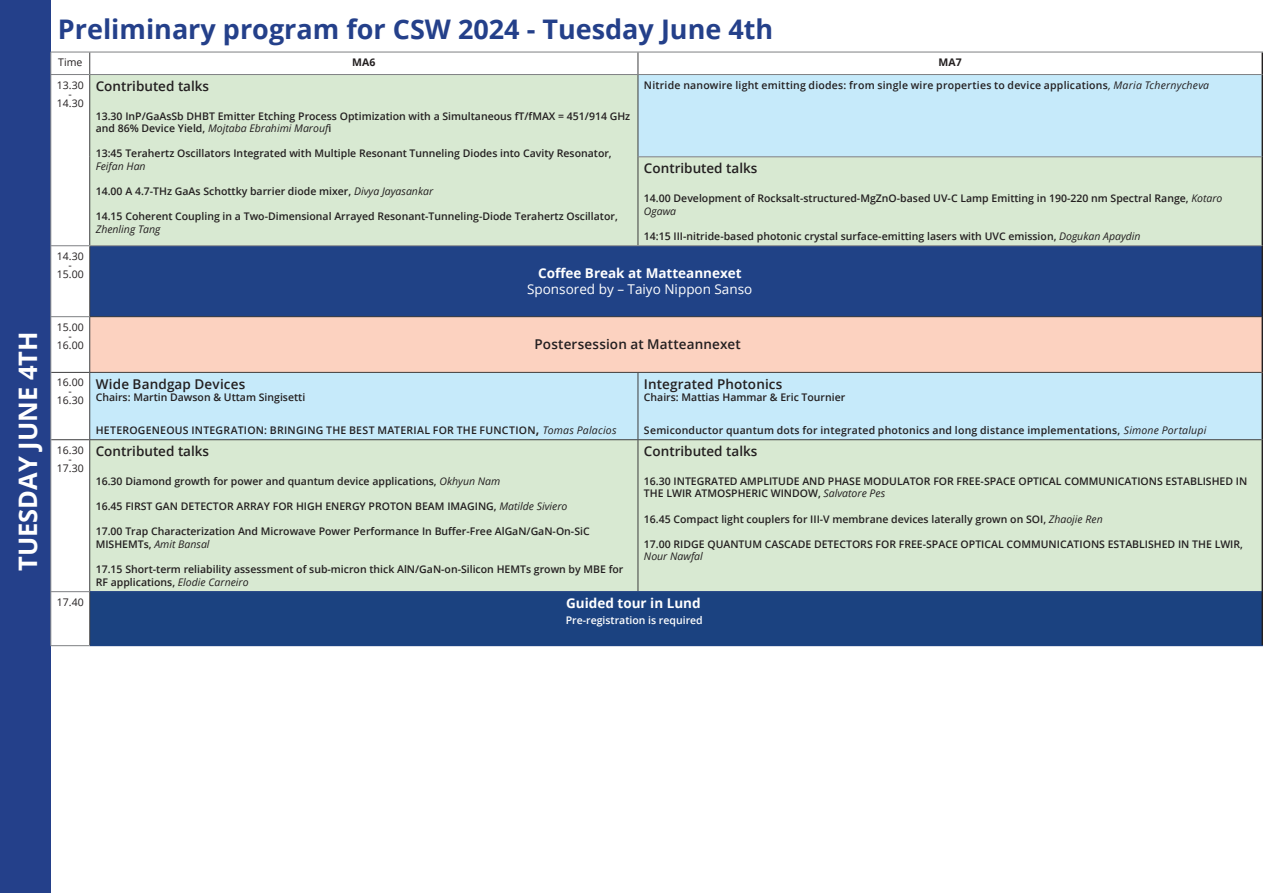
<style>
.page{position:relative;width:1263px;height:893px;background:#fff}
.page>*{position:absolute;margin:0;border:0;box-sizing:border-box;transform-origin:0 0}
.t1{font:700 27px "Open Sans";color:#24408a}
.t2{font:700 25.5px "Open Sans";color:#fff}
.Storrubrik{font:600 13.5px "Open Sans";color:#231f20}
.Föreläsare{font:600 13.5px "Open Sans";letter-spacing:.01em;color:#231f20}
.text_i_program{font:13.5px/16.2px "Open Sans";color:#fff;text-align:center}
.text_i_program-2{font:700 13.5px "Open Sans";color:#fff}
.Storrubrik-2{font:600 10.5px/12.6px "Open Sans";color:#231f20}
.Föreläsare-2{font:600 10.5px "Open Sans";letter-spacing:.02em;color:#231f20}
.Föreläsare-3{font:600 10.5px "Open Sans";color:#231f20}
.text_i_program-3{font:10.5px/9px "Open Sans";color:#231f20;text-align:center}
.text_i_program-4{font:600 10.5px "Open Sans";color:#fff}
.text_i_program-5{font:700 10.5px "Open Sans";color:#231f20}
.s1{font-weight:400;font-style:italic}
.s2{font-weight:700}
.s3{font-size:13.5px}
</style>
<div class="page">
<div style="left:0;top:0;width:50px;height:893px;background:#24408a"></div>
<div style="left:90px;top:440px;width:1171px;height:151px;background:#d8e9d2"></div>
<svg style="left:90px;top:75px;width:1171px;height:364px;background:#cfe9e4"></svg>
<div style="left:90px;top:246px;width:1172px;height:71px;background:#204286"></div>
<div style="left:90px;top:317px;width:1172px;height:55px;background:#fcd2c0"></div>
<div style="left:90px;top:592px;width:1172px;height:54px;background:#1b4280"></div>
<svg style="left:89px;top:53px;width:1px;height:21px"></svg>
<svg style="left:638px;top:53px;width:1px;height:21px"></svg>
<hr style="left:89px;top:75px;width:1px;height:82px;background:#3e3e3f">
<hr style="left:638px;top:75px;width:1px;height:82px;background:#3e3e3f">
<hr style="left:89px;top:157px;width:1px;height:88px;background:#3e3e3f">
<hr style="left:638px;top:157px;width:1px;height:88px;background:#3e3e3f">
<hr style="left:89px;top:246px;width:1px;height:70px;background:#3e3e3f">
<hr style="left:89px;top:317px;width:1px;height:55px;background:#3e3e3f">
<hr style="left:51px;top:372px;width:39px;height:1px;background:#3e3e3f">
<hr style="left:90px;top:372px;width:548px;height:1px;background:#3e3e3f">
<hr style="left:89px;top:373px;width:1px;height:66px;background:#3e3e3f">
<hr style="left:638px;top:372px;width:623px;height:1px;background:#3e3e3f">
<hr style="left:638px;top:373px;width:1px;height:66px;background:#3e3e3f">
<hr style="left:51px;top:439px;width:39px;height:1px;background:#3e3e3f">
<hr style="left:90px;top:439px;width:548px;height:1px;background:#3e3e3f">
<hr style="left:89px;top:440px;width:1px;height:152px;background:#3e3e3f">
<hr style="left:638px;top:439px;width:623px;height:1px;background:#3e3e3f">
<hr style="left:638px;top:440px;width:1px;height:151px;background:#3e3e3f">
<hr style="left:89px;top:592px;width:1px;height:53px;background:#3e3e3f">
<hr style="left:1261px;top:52px;width:2px;height:23px;background:#231f20">
<hr style="left:1261px;top:75px;width:2px;height:82px;background:#231f20">
<hr style="left:1261px;top:157px;width:2px;height:89px;background:#231f20">
<hr style="left:1261px;top:246px;width:2px;height:71px;background:#231f20">
<hr style="left:1261px;top:317px;width:2px;height:55px;background:#231f20">
<hr style="left:1261px;top:372px;width:2px;height:68px;background:#231f20">
<hr style="left:1261px;top:440px;width:2px;height:152px;background:#231f20">
<hr style="left:1261px;top:592px;width:2px;height:53px;background:#231f20">
<hr style="left:89px;top:316px;width:549px;height:1px;background:#3e3e3f">
<hr style="left:638px;top:316px;width:623px;height:1px;background:#3e3e3f">
<hr style="left:90px;top:591px;width:548px;height:1px;background:#314f8b">
<hr style="left:638px;top:591px;width:623px;height:1px;background:#314f8b">
<hr style="left:638px;top:645px;width:625px;height:1px;background:#1c4283">
<hr style="left:50px;top:52px;width:40px;height:1px;background:#7e8083">
<svg style="left:50px;top:52px;width:1px;height:22px"></svg>
<hr style="left:90px;top:52px;width:548px;height:1px;background:#7e8083">
<hr style="left:638px;top:52px;width:625px;height:1px;background:#7e8083">
<hr style="left:50px;top:74px;width:40px;height:1px;background:#7e8083">
<hr style="left:50px;top:75px;width:1px;height:82px;background:#7e8083">
<hr style="left:90px;top:74px;width:548px;height:1px;background:#7e8083">
<hr style="left:638px;top:74px;width:623px;height:1px;background:#7e8083">
<hr style="left:50px;top:157px;width:1px;height:88px;background:#7e8083">
<hr style="left:638px;top:156px;width:623px;height:1px;background:#7e8083">
<hr style="left:50px;top:245px;width:40px;height:1px;background:#7e8083">
<hr style="left:50px;top:246px;width:1px;height:70px;background:#7e8083">
<hr style="left:90px;top:245px;width:548px;height:1px;background:#7e8083">
<hr style="left:638px;top:245px;width:623px;height:1px;background:#7e8083">
<hr style="left:50px;top:316px;width:39px;height:1px;background:#7e8083">
<hr style="left:50px;top:317px;width:1px;height:55px;background:#7e8083">
<hr style="left:50px;top:372px;width:1px;height:68px;background:#7e8083">
<hr style="left:50px;top:440px;width:1px;height:151px;background:#7e8083">
<hr style="left:50px;top:591px;width:39px;height:1px;background:#7e8083">
<hr style="left:50px;top:592px;width:1px;height:53px;background:#7e8083">
<hr style="left:50px;top:645px;width:40px;height:1px;background:#7e8083">
<p class="t2" style="left:10px;top:571px;width:241px;rotate:-90deg">TUESDAY JUNE 4TH</p>
<p class="t1" style="left:58px;top:10px;width:717px">Preliminary program for CSW 2024 - Tuesday June 4th</p>
<p class="text_i_program-3" style="left:58px;top:57px;width:26px">Time</p>
<p class="text_i_program-5" style="left:352px;top:55px;width:25px">MA6</p>
<p class="text_i_program-5" style="left:938px;top:55px;width:25px">MA7</p>
<p class="text_i_program-3" style="left:57px;top:80px;width:28px">13.30 -<br>14.30</p>
<p class="Storrubrik" style="left:96px;top:77px;width:115px">Contributed talks</p>
<p class="Storrubrik-2" style="left:96px;top:109px;width:536px">13.30 InP/GaAsSb DHBT Emitter Etching Process Optimization with a Simultaneous fT/fMAX = 451/914 GHz and 86% Device Yield, <span class="s1">Mojtaba Ebrahimi Marouf</span>i</p>
<p class="Storrubrik-2" style="left:96px;top:147px;width:517px">13:45 Terahertz Oscillators Integrated with Multiple Resonant Tunneling Diodes into Cavity Resonator,<br><span class="s1">Feifan Han</span></p>
<p class="Storrubrik-2" style="left:96px;top:185px;width:339px">14.00 A 4.7-THz GaAs Schottky barrier diode mixer, <span class="s1">Divya Jayasankar</span></p>
<p class="Storrubrik-2" style="left:96px;top:210px;width:523px">14.15 Coherent Coupling in a Two-Dimensional Arrayed Resonant-Tunneling-Diode Terahertz Oscillator,<br><span class="s1">Zhenling Tang</span></p>
<p class="Föreläsare-2" style="left:644px;top:78px;width:567px">Nitride nanowire light emitting diodes: from single wire properties to device applications<span class="s1">, Maria Tchernycheva</span></p>
<p class="Storrubrik" style="left:644px;top:159px;width:115px">Contributed talks</p>
<p class="Storrubrik-2" style="left:644px;top:192px;width:580px">14.00 Development of Rocksalt-structured-MgZnO-based UV-C Lamp Emitting in 190-220 nm Spectral Range, <span class="s1">Kotaro<br>Ogawa</span></p>
<p class="Storrubrik-2" style="left:644px;top:229px;width:498px">14:15 III-nitride-based photonic crystal surface-emitting lasers with UVC emission, <span class="s1">Dogukan Apaydin</span></p>
<p class="text_i_program-3" style="left:57px;top:251px;width:28px">14.30</p>
<p class="text_i_program-3" style="left:69px;top:260px;width:5px">-</p>
<p class="text_i_program-3" style="left:57px;top:269px;width:28px">15.00</p>
<p class="text_i_program" style="left:527px;top:265px;width:227px"><span class="s2">Coffee Break at Matteannexet<br></span>Sponsored by – Taiyo Nippon Sanso</p>
<p class="text_i_program-3" style="left:57px;top:322px;width:28px">15.00</p>
<p class="text_i_program-3" style="left:69px;top:331px;width:5px">-</p>
<p class="text_i_program-3" style="left:57px;top:340px;width:28px">16.00</p>
<p class="Föreläsare" style="left:534px;top:335px;width:208px">Postersession at Matteannexet</p>
<p class="text_i_program-3" style="left:57px;top:378px;width:28px">16.00 -</p>
<p class="text_i_program-3" style="left:57px;top:396px;width:28px">16.30</p>
<p class="Föreläsare" style="left:96px;top:375px;width:151px">Wide Bandgap Devices</p>
<p class="Föreläsare-3" style="left:96px;top:390px;width:211px">Chairs: Martin Dawson &amp; Uttam Singisetti</p>
<p class="Föreläsare-2" style="left:96px;top:423px;width:522px">HETEROGENEOUS INTEGRATION: BRINGING THE BEST MATERIAL FOR THE FUNCTION<span class="s3">,</span> <span class="s1">Tomas Palacios</span></p>
<p class="Föreläsare" style="left:644px;top:375px;width:140px">Integrated Photonics</p>
<p class="Föreläsare-3" style="left:644px;top:390px;width:203px">Chairs: Mattias Hammar &amp; Eric Tournier</p>
<p class="Föreläsare-2" style="left:644px;top:423px;width:564px">Semiconductor quantum dots for integrated photonics and long distance implementations, <span class="s1">Simone Portalupi</span></p>
<p class="text_i_program-3" style="left:57px;top:445px;width:28px">16.30 -<br>17.30</p>
<p class="Storrubrik" style="left:96px;top:442px;width:115px">Contributed talks</p>
<p class="Storrubrik-2" style="left:96px;top:474px;width:406px">16.30 Diamond growth for power and quantum device applications, <span class="s1">Okhyun Nam</span></p>
<p class="Storrubrik-2" style="left:96px;top:500px;width:473px">16.45 FIRST GAN DETECTOR ARRAY FOR HIGH ENERGY PROTON BEAM IMAGING, <span class="s1">Matilde Siviero</span></p>
<p class="Storrubrik-2" style="left:96px;top:525px;width:495px">17.00 Trap Characterization And Microwave Power Performance In Buffer-Free AlGaN/GaN-On-SiC<br>MISHEMTs, <span class="s1">Amit Bansal</span></p>
<p class="Storrubrik-2" style="left:96px;top:563px;width:529px">17.15 Short-term reliability assessment of sub-micron thick AlN/GaN-on-Silicon HEMTs grown by MBE for<br>RF applications, <span class="s1">Elodie Carneiro</span></p>
<p class="Storrubrik" style="left:644px;top:442px;width:115px">Contributed talks</p>
<p class="Storrubrik-2" style="left:644px;top:474px;width:605px">16.30 INTEGRATED AMPLITUDE AND PHASE MODULATOR FOR FREE-SPACE OPTICAL COMMUNICATIONS ESTABLISHED IN<br>THE LWIR ATMOSPHERIC WINDOW, <span class="s1">Salvatore Pes</span></p>
<p class="Storrubrik-2" style="left:644px;top:512px;width:460px">16.45 Compact light couplers for III-V membrane devices laterally grown on SOI, <span class="s1">Zhaojie Ren</span></p>
<p class="Storrubrik-2" style="left:644px;top:537px;width:600px">17.00 RIDGE QUANTUM CASCADE DETECTORS FOR FREE-SPACE OPTICAL COMMUNICATIONS ESTABLISHED IN THE LWIR,<br><span class="s1">Nour Nawfal</span></p>
<p class="text_i_program-3" style="left:57px;top:597px;width:28px">17.40</p>
<p class="text_i_program-2" style="left:566px;top:594px;width:136px">Guided tour in Lund</p>
<p class="text_i_program-4" style="left:566px;top:613px;width:139px">Pre-registration is required</p>
</div>
